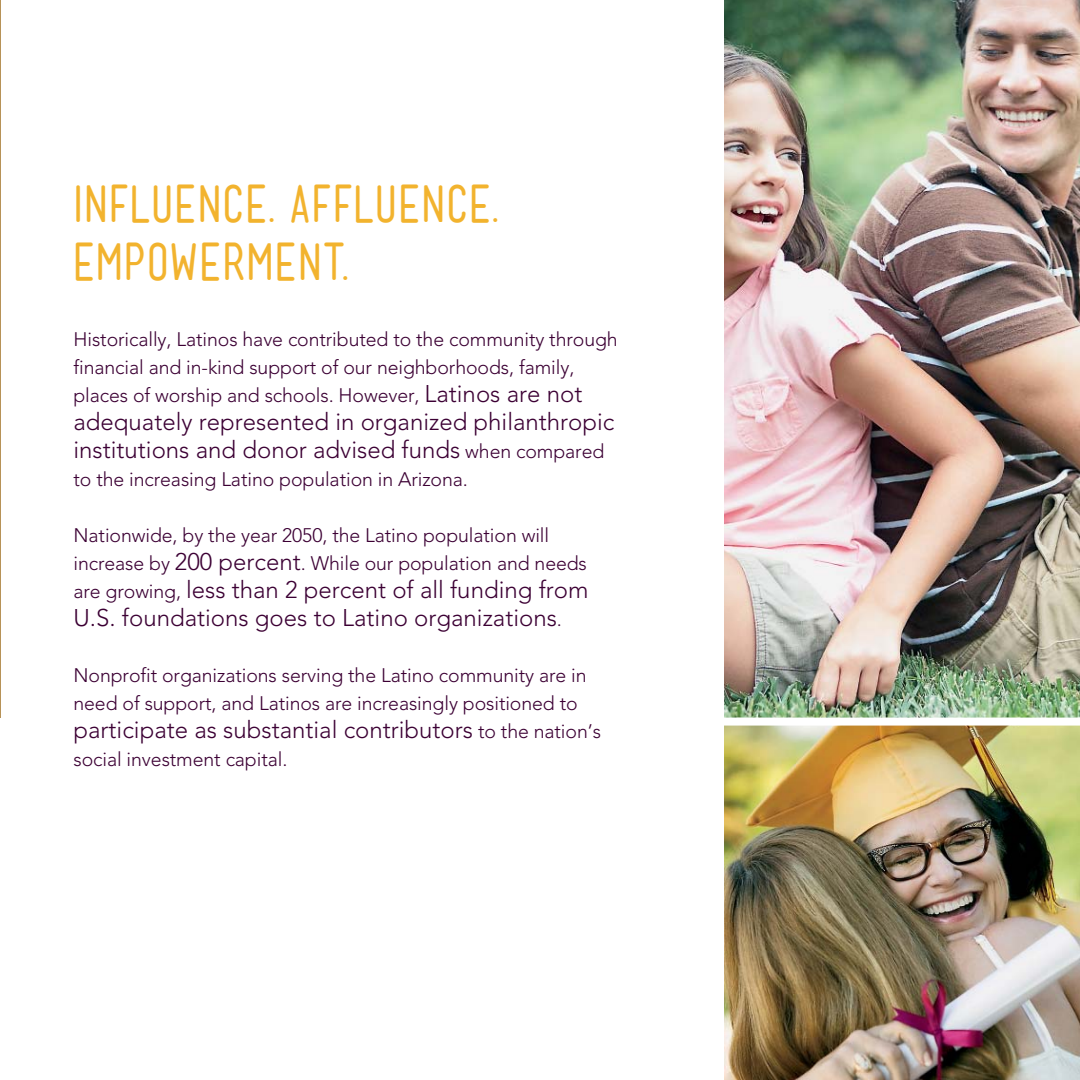
<style>
.page{position:relative;width:1080px;height:1080px;background:#fff}
.page>*{position:absolute;margin:0;border:0;box-sizing:border-box;transform-origin:0 0}
.t1{font:50px/58px "Mensch";letter-spacing:-.01em;color:#f2b32e}
.t2{font:300 24px/28px "Avenir";color:#3c0034}
.t3{font:300 19.6px/28px "Avenir";letter-spacing:-.005em;color:#3c0034}
.s1{font-size:24px}
.s2{font-size:19.6px}
</style>
<div class="page">
<hr style="left:0;top:0;width:1px;height:718px;background:#b79257">
<img style="left:725px;top:0;width:355px;height:718px">
<img style="left:725px;top:726px;width:355px;height:354px">
<h1 class="t1" style="left:72px;top:180px;width:428px">INFLUENCE. AFFLUENCE.<br>EMPOWERMENT.</h1>
<p class="t3" style="left:74px;top:326px;width:546px">Historically, Latinos have contributed to the community through financial and in-kind support of our neighborhoods, family, places of worship and schools. However, <span class="s1">Latinos are not</span></p>
<p class="t2" style="left:74px;top:409px;width:543px">adequately represented in organized philanthropic institutions and donor advised funds <span class="s2">when compared</span></p>
<p class="t3" style="left:74px;top:466px;width:396px">to the increasing Latino population in Arizona.</p>
<p class="t3" style="left:74px;top:522px;width:515px">Nationwide, by the year 2050, the Latino population will increase by <span class="s1">200 percent</span>. While our population and needs</p>
<p class="t2" style="left:74px;top:577px;width:516px"><span class="s2">are growing,</span> less than 2 percent of all funding from<br>U.S. foundations goes to Latino organizations<span class="s2">.</span></p>
<p class="t3" style="left:74px;top:662px;width:515px">Nonprofit organizations serving the Latino community are in need of support, and Latinos are increasingly positioned to</p>
<p class="t2" style="left:74px;top:717px;width:529px">participate as substantial contributors <span class="s2">to the nation’s</span></p>
<p class="t3" style="left:74px;top:746px;width:215px">social investment capital.</p>
</div>
